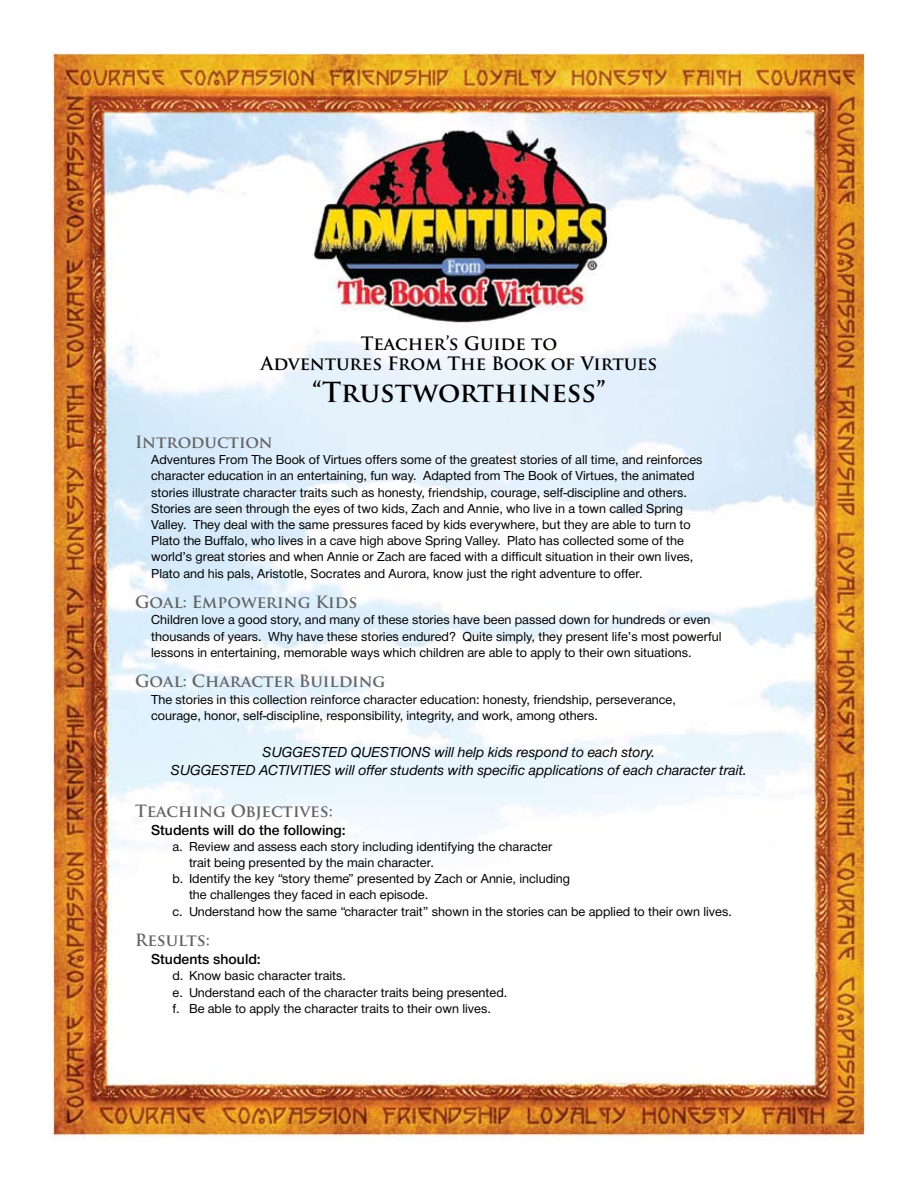
<style>
.page{position:relative;width:918px;height:1188px;background:#fff}
.page>*{position:absolute;margin:0;border:0;box-sizing:border-box;transform-origin:0 0}
.t1{font:700 27px "Trajan Pro";color:#000}
.t2{font:700 18px/19.5px "Trajan Pro";color:#000;text-align:center}
.t3{font:700 16.5px "Trajan Pro";color:#636467}
.t4{font:15px/18px "NH56";color:#000;text-align:center}
.t5{font:15px "NH65";color:#000}
.t6{font:13.5px/16.2px "NH55";color:#000}
</style>
<div class="page">
<img style="left:51px;top:51px;width:814px;height:1089px">
<h2 class="t2" style="left:261px;top:334px;width:398px">Teacher’s Guide to<br>Adventures From The Book of Virtues</h2>
<h1 class="t1" style="left:312px;top:375px;width:295px">“Trustworthiness”</h1>
<p class="t3" style="left:135px;top:432px;width:139px">Introduction</p>
<p class="t6" style="left:151px;top:453px;width:553px">Adventures From The Book of Virtues offers some of the greatest stories of all time, and reinforces character education in an entertaining, fun way. Adapted from The Book of Virtues, the animated stories illustrate character traits such as honesty, friendship, courage, self-discipline and others.<br>Stories are seen through the eyes of two kids, Zach and Annie, who live in a town called Spring Valley. They deal with the same pressures faced by kids everywhere, but they are able to turn to Plato the Buffalo, who lives in a cave high above Spring Valley. Plato has collected some of the world’s great stories and when Annie or Zach are faced with a difficult situation in their own lives, Plato and his pals, Aristotle, Socrates and Aurora, know just the right adventure to offer.</p>
<p class="t3" style="left:135px;top:592px;width:224px">Goal: Empowering Kids</p>
<p class="t6" style="left:151px;top:613px;width:572px">Children love a good story, and many of these stories have been passed down for hundreds or even thousands of years. Why have these stories endured? Quite simply, they present life’s most powerful lessons in entertaining, memorable ways which children are able to apply to their own situations.</p>
<p class="t3" style="left:135px;top:671px;width:252px">Goal: Character Building</p>
<p class="t6" style="left:151px;top:692px;width:526px">The stories in this collection reinforce character education: honesty, friendship, perseverance, courage, honor, self-discipline, responsibility, integrity, and work, among others.</p>
<p class="t4" style="left:171px;top:745px;width:578px">SUGGESTED QUESTIONS will help kids respond to each story.<br>SUGGESTED ACTIVITIES will offer students with specific applications of each character trait.</p>
<p class="t3" style="left:135px;top:800px;width:199px">Teaching Objectives:</p>
<p class="t5" style="left:151px;top:820px;width:196px">Students will do the following:</p>
<p class="t6" style="left:173px;top:839px;width:381px">a. Review and assess each story including identifying the character</p>
<p class="t6" style="left:189px;top:856px;width:247px">trait being presented by the main character.</p>
<p class="t6" style="left:173px;top:872px;width:399px">b. Identify the key “story theme” presented by Zach or Annie, including</p>
<p class="t6" style="left:189px;top:888px;width:241px">the challenges they faced in each episode.</p>
<p class="t6" style="left:173px;top:904px;width:561px">c. Understand how the same “character trait” shown in the stories can be applied to their own lives.</p>
<p class="t3" style="left:135px;top:930px;width:76px">Results:</p>
<p class="t5" style="left:151px;top:949px;width:111px">Students should:</p>
<p class="t6" style="left:173px;top:969px;width:336px">d. Know basic character traits.<br>e. Understand each of the character traits being presented. f. Be able to apply the character traits to their own lives.</p>
</div>
